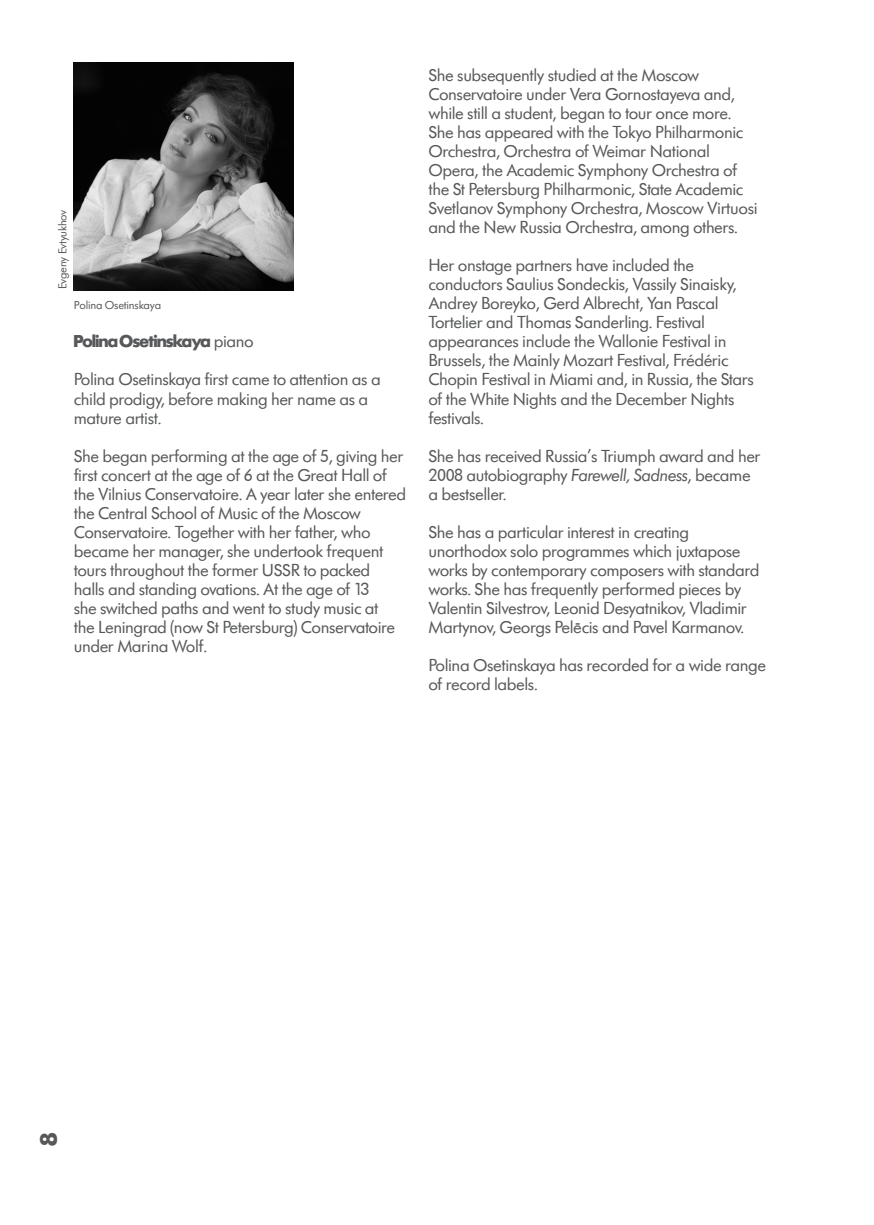
<style>
.page{position:relative;width:874px;height:1225px;background:#fff}
.page>*{position:absolute;margin:0;border:0;box-sizing:border-box;transform-origin:0 0}
.t1{font:700 25px "Futura SHOP";color:#57585a}
.t2{font:18px/19px "Futura SB";letter-spacing:-.025em;color:#57585a}
.t3{font:700 18px "Futura SHOP";letter-spacing:-.025em;color:#57585a}
.body{font:12px "P Futura";letter-spacing:-.02em;color:#57585a}
.body-2{font:12px "Futura SB";letter-spacing:-.02em;color:#57585a}
.s1{font-family:"Futura SB";font-weight:400}
.s2{font-style:italic}
</style>
<div class="page">
<img style="left:74px;top:62px;width:219px;height:228px">
<p class="body-2" style="left:56px;top:289px;width:81px;rotate:-90deg">Evgeny Evtyukhov</p>
<p class="body" style="left:74px;top:299px;width:89px">Polina Osetinskaya</p>
<p class="t3" style="left:74px;top:332px;width:181px">Polina Osetinskaya <span class="s1">piano</span></p>
<p class="t2" style="left:74px;top:370px;width:308px">Polina Osetinskaya first came to attention as a child prodigy, before making her name as a mature artist.</p>
<p class="t2" style="left:74px;top:446px;width:334px">She began performing at the age of 5, giving her first concert at the age of 6 at the Great Hall of the Vilnius Conservatoire. A year later she entered the Central School of Music of the Moscow Conservatoire. Together with her father, who became her manager, she undertook frequent tours throughout the former USSR to packed<br>halls and standing ovations. At the age of 13<br>she switched paths and went to study music at<br>the Leningrad (now St Petersburg) Conservatoire under Marina Wolf.</p>
<p class="t2" style="left:428px;top:66px;width:330px">She subsequently studied at the Moscow Conservatoire under Vera Gornostayeva and, while still a student, began to tour once more.<br>She has appeared with the Tokyo Philharmonic Orchestra, Orchestra of Weimar National Opera, the Academic Symphony Orchestra of the St Petersburg Philharmonic, State Academic Svetlanov Symphony Orchestra, Moscow Virtuosi and the New Russia Orchestra, among others.</p>
<p class="t2" style="left:428px;top:256px;width:327px">Her onstage partners have included the conductors Saulius Sondeckis, Vassily Sinaisky, Andrey Boreyko, Gerd Albrecht, Yan Pascal Tortelier and Thomas Sanderling. Festival appearances include the Wallonie Festival in Brussels, the Mainly Mozart Festival, Frédéric Chopin Festival in Miami and, in Russia, the Stars of the White Nights and the December Nights festivals.</p>
<p class="t2" style="left:428px;top:446px;width:333px">She has received Russia’s Triumph award and her<br>2008 autobiography <span class="s2">Farewell, Sadness</span>, became a bestseller.</p>
<p class="t2" style="left:428px;top:522px;width:332px">She has a particular interest in creating unorthodox solo programmes which juxtapose works by contemporary composers with standard works. She has frequently performed pieces by Valentin Silvestrov, Leonid Desyatnikov, Vladimir Martynov, Georgs Pele-cis and Pavel Karmanov.</p>
<p class="t2" style="left:428px;top:655px;width:339px">Polina Osetinskaya has recorded for a wide range of record labels.</p>
<p class="t1" style="left:35px;top:1145px;width:15px;rotate:-90deg">8</p>
</div>
